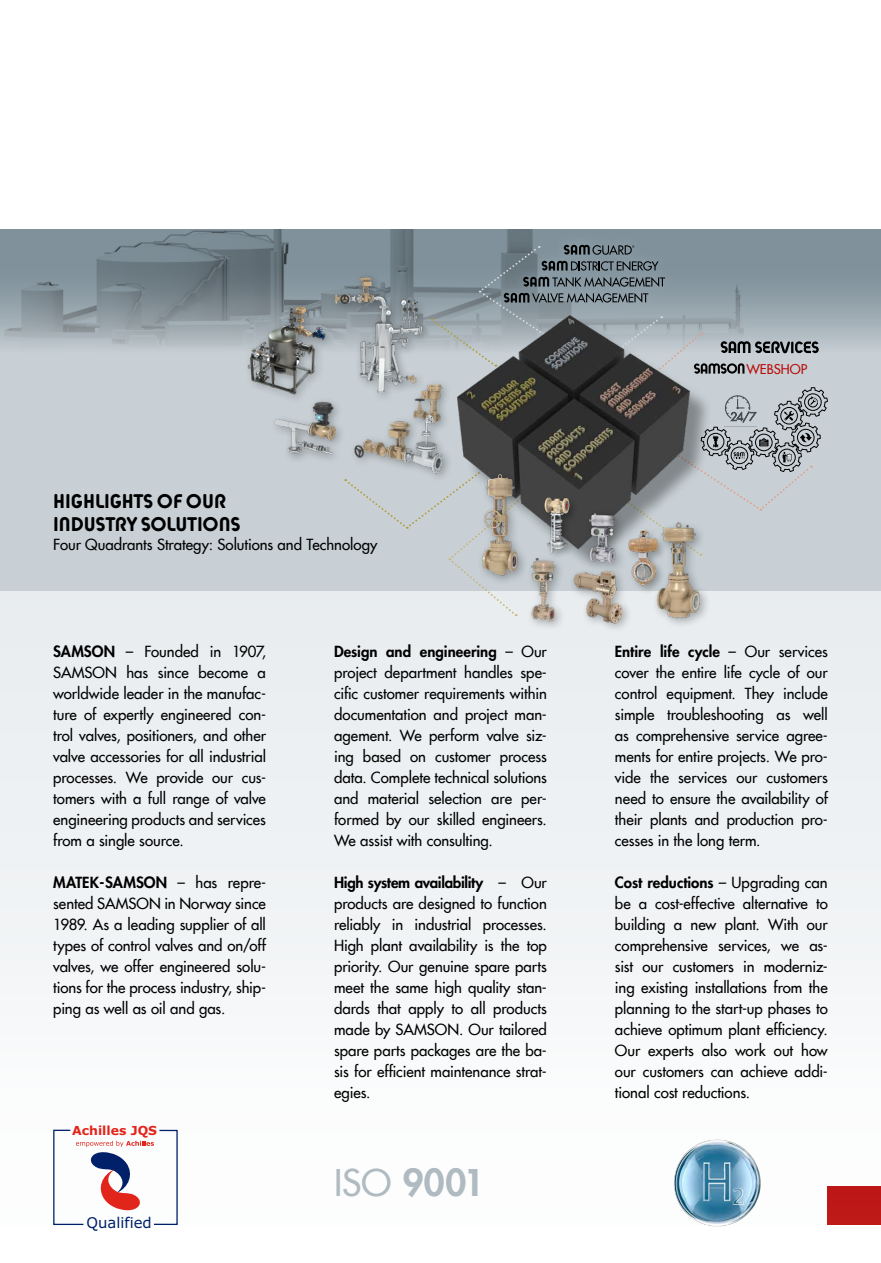
<style>
.page{position:relative;width:881px;height:1263px;background:#fff}
.page>*{position:absolute;margin:0;border:0;box-sizing:border-box;transform-origin:0 0}
.t1{font:800 36px "Futura Com";color:#afbac1}
.t2{font:19.5px/23.4px "Samson Funky Font";color:#000}
.t3{font:500 15px/21px "Futura Com";color:#000;text-align:justify}
.t4{font:14.85px "Verdana";color:#002169}
.t5{font:500 13.2px "Futura Com";color:#bb0c0a}
.t6{font:700 12.45px "Verdana";color:#e1251b}
.s1{font-weight:800}
.s2{font-weight:500}
</style>
<div class="page">
<div style="left:0;top:230px;width:880px;height:995px;background:#f0f3f5"></div>
<div style="left:0;top:230px;width:880px;height:361px;background:#c8d0d5"></div>
<svg style="left:53px;top:1129px;width:125px;height:97px"></svg>
<img style="left:0;top:229px;width:880px;height:119px">
<div style="left:651px;top:518px;width:59px;height:110px;background:#000;opacity:.3"></div>
<img style="left:654px;top:616px;width:48px;height:5px">
<div style="left:526px;top:554px;width:39px;height:78px;background:#000;opacity:.3"></div>
<img style="left:529px;top:616px;width:27px;height:6px">
<div style="left:568px;top:566px;width:64px;height:67px;background:#000;opacity:.3"></div>
<img style="left:573px;top:616px;width:49px;height:7px">
<div style="left:270px;top:397px;width:75px;height:68px;background:#000;opacity:.3"></div>
<img style="left:273px;top:404px;width:62px;height:54px">
<div style="left:243px;top:301px;width:92px;height:103px;background:#000;opacity:.3"></div>
<img style="left:241px;top:294px;width:88px;height:106px">
<img style="left:328px;top:274px;width:16px;height:119px">
<div style="left:552px;top:234px;width:92px;height:32px;background:#81929c"></div>
<svg style="left:344px;top:245px;width:483px;height:371px"></svg>
<img style="left:662px;top:1134px;width:106px;height:93px">
<h2 class="t2" style="left:53px;top:488px;width:188px">HIGHLIGHTS OF OUR<br>INDUSTRY SOLUTIONS</h2>
<p class="t3" style="left:53px;top:533px;width:325px">Four Quadrants Strategy: Solutions and Technology</p>
<p class="t3" style="left:53px;top:640px;width:214px"><span class="s1">SAMSON</span> – Founded in 1907, SAMSON has since become a worldwide leader in the manufac&shy;ture of expertly engineered con&shy;trol valves, positioners, and other valve accessories for all industrial processes. We provide our cus&shy;tomers with a full range of valve engineering products and services from a single source.</p>
<p class="t3" style="left:53px;top:871px;width:214px"><span class="s1">MATEK-SAMSON</span> – has repre&shy;sented SAMSON in Norway since 1989. As a leading supplier of all types of control valves and on/off valves, we offer engineered solu&shy;tions for the process industry, ship&shy;ping as well as oil and gas.</p>
<p class="t6" style="left:72px;top:1122px;width:86px">Achilles JQS</p>
<p class="t4" style="left:86px;top:1212px;width:67px">Qualified</p>
<p class="t3" style="left:334px;top:640px;width:214px"><span class="s1">Design and engineering</span> – Our project department handles spe&shy;cific customer requirements within documentation and project man&shy;agement. We perform valve siz&shy;ing based on customer process data. Complete technical solutions and material selection are per&shy;formed by our skilled engineers.<br>We assist with consulting.</p>
<p class="t3" style="left:334px;top:871px;width:214px"><span class="s1">High system availability</span> – Our products are designed to function reliably in industrial processes.<br>High plant availability is the top priority. Our genuine spare parts meet the same high quality stan&shy;dards that apply to all products made by SAMSON. Our tailored spare parts packages are the ba&shy;sis for efficient maintenance strat&shy;egies.</p>
<h1 class="t1" style="left:334px;top:1155px;width:152px"><span class="s2">ISO</span> 9001</h1>
<p class="t5" style="left:746px;top:359px;width:62px">WEBSHOP</p>
<p class="t3" style="left:614px;top:640px;width:214px"><span class="s1">Entire life cycle</span> – Our services cover the entire life cycle of our control equipment. They include simple troubleshooting as well as comprehensive service agree&shy;ments for entire projects. We pro&shy;vide the services our customers need to ensure the availability of their plants and production pro&shy;cesses in the long term.</p>
<p class="t3" style="left:614px;top:871px;width:214px"><span class="s1">Cost reductions</span> – Upgrading can be a cost-effective alternative to building a new plant. With our comprehensive services, we as&shy;sist our customers in moderniz&shy;ing existing installations from the planning to the start-up phases to achieve optimum plant efficiency.<br>Our experts also work out how our customers can achieve addi&shy;tional cost reductions.</p>
</div>
